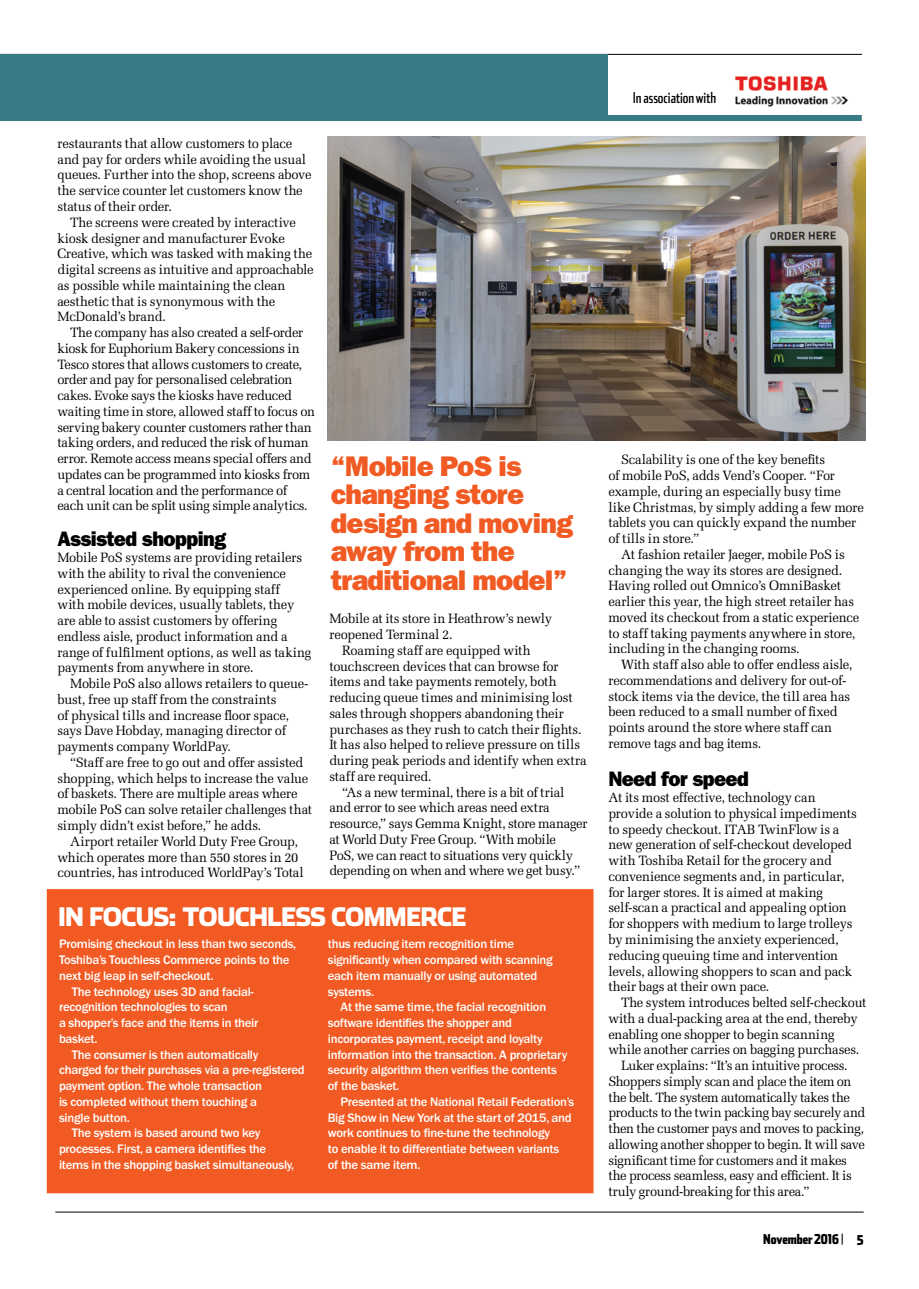
<style>
.page{position:relative;width:919px;height:1289px;background:#fff}
.page>*{position:absolute;margin:0;border:0;box-sizing:border-box;transform-origin:0 0}
.t1{font:800 28.5px/28.5px "Franklin Gothic";letter-spacing:-.025em;color:#f15a22}
.t2{font:900 25.35px "Stainless";letter-spacing:-.035em;color:#fff;scale:.96 1}
.t3{font:800 21px "Franklin Gothic";letter-spacing:-.025em;color:#000;scale:.96 1}
.t4{font:15px "Stainless Comp";color:#000}
.t5{font:13.5px/15.8px "Melior";letter-spacing:-.015em;color:#000;scale:.96 1}
.t6{font:13.5px "Melior";letter-spacing:-.035em;color:#000;scale:.96 1}
.t7{font:900 13.5px "Stainless Comp";letter-spacing:-.005em;color:#000}
.t8{font:500 12.75px/15.8px "Franklin Gothic";letter-spacing:-.02em;color:#fff}
.s1{font-weight:400}
</style>
<div class="page">
<div style="left:0;top:115px;width:861px;height:6px;background:#377c84"></div>
<hr style="left:0;top:54px;width:861px;height:1px;background:#000">
<div style="left:0;top:54px;width:607px;height:63px;background:#377c84"></div>
<img style="left:735px;top:75px;width:113px;height:32px">
<hr style="left:55px;top:1211px;width:808px;height:1px;background:#000">
<img style="left:327px;top:136px;width:538px;height:304px">
<div style="left:47px;top:889px;width:546px;height:304px;background:#f15a22;border:2px solid #f15a22"></div>
<p class="t5" style="left:57px;top:135px;width:266px">restaurants that allow customers to place and pay for orders while avoiding the usual queues. Further into the shop, screens above the service counter let customers know the status of their order.</p>
<p class="t5" style="left:57px;top:214px;width:268px;text-indent:13px">The screens were created by interactive kiosk designer and manufacturer Evoke Creative, which was tasked with making the digital screens as intuitive and approachable as possible while maintaining the clean aesthetic that is synonymous with the McDonald’s brand.</p>
<p class="t5" style="left:57px;top:324px;width:270px;text-indent:13px">The company has also created a self-order kiosk for Euphorium Bakery concessions in Tesco stores that allows customers to create, order and pay for personalised celebration cakes. Evoke says the kiosks have reduced waiting time in store, allowed staff to focus on serving bakery counter customers rather than taking orders, and reduced the risk of human error. Remote access means special offers and updates can be programmed into kiosks from a central location and the performance of each unit can be split using simple analytics.</p>
<h3 class="t3" style="left:57px;top:526px;width:177px">Assisted shopping</h3>
<p class="t5" style="left:57px;top:549px;width:266px">Mobile PoS systems are providing retailers with the ability to rival the convenience experienced online. By equipping staff<br>with mobile devices, usually tablets, they are able to assist customers by offering endless aisle, product information and a range of fulfilment options, as well as taking payments from anywhere in store.</p>
<p class="t5" style="left:57px;top:675px;width:263px;text-indent:13px">Mobile PoS also allows retailers to queue&shy;bust, free up staff from the constraints<br>of physical tills and increase floor space, says Dave Hobday, managing director of payments company WorldPay.</p>
<p class="t5" style="left:57px;top:754px;width:267px;text-indent:13px">“Staff are free to go out and offer assisted shopping, which helps to increase the value of baskets. There are multiple areas where mobile PoS can solve retailer challenges that simply didn’t exist before,” he adds.</p>
<p class="t5" style="left:57px;top:833px;width:258px;text-align:center">Airport retailer World Duty Free Group, which operates more than 550 stores in 20 countries, has introduced WorldPay’s Total</p>
<h1 class="t1" style="left:331px;top:451px;width:244px">“Mobile PoS is changing store design and moving away from the traditional model”</h1>
<p class="t5" style="left:329px;top:610px;width:233px">Mobile at its store in Heathrow’s newly</p>
<p class="t5" style="left:329px;top:626px;width:130px">reopened Terminal 2.</p>
<p class="t5" style="left:342px;top:642px;width:198px">Roaming staff are equipped with</p>
<p class="t5" style="left:329px;top:658px;width:240px">touchscreen devices that can browse for</p>
<p class="t5" style="left:329px;top:673px;width:238px">items and take payments remotely, both</p>
<p class="t5" style="left:329px;top:689px;width:255px">reducing queue times and minimising lost</p>
<p class="t5" style="left:329px;top:705px;width:246px">sales through shoppers abandoning their</p>
<p class="t5" style="left:329px;top:721px;width:264px">purchases as they rush to catch their flights.</p>
<p class="t5" style="left:329px;top:737px;width:263px">It has also helped to relieve pressure on tills</p>
<p class="t5" style="left:329px;top:752px;width:269px">during peak periods and identify when extra</p>
<p class="t5" style="left:329px;top:768px;width:108px">staff are required.</p>
<p class="t5" style="left:342px;top:784px;width:233px">“As a new terminal, there is a bit of trial</p>
<p class="t5" style="left:329px;top:800px;width:231px">and error to see which areas need extra</p>
<p class="t5" style="left:329px;top:815px;width:270px">resource,” says Gemma Knight, store manager</p>
<p class="t6" style="left:329px;top:831px;width:237px">at World Duty Free Group. “With mobile</p>
<p class="t5" style="left:329px;top:847px;width:255px">PoS, we can react to situations very quickly</p>
<p class="t5" style="left:329px;top:863px;width:263px">depending on when and where we get busy.”</p>
<h2 class="t2" style="left:58px;top:900px;width:427px">IN FOCUS: TOUCHLESS COMMERCE</h2>
<p class="t8" style="left:59px;top:936px;width:239px">Promising checkout in less than two seconds,</p>
<p class="t8" style="left:59px;top:952px;width:232px">Toshiba’s Touchless Commerce points to the</p>
<p class="t8" style="left:59px;top:967px;width:156px">next big leap in self-checkout.</p>
<p class="t8" style="left:72px;top:983px;width:183px">The technology uses 3D and facial-</p>
<p class="t8" style="left:59px;top:999px;width:170px">recognition technologies to scan</p>
<p class="t8" style="left:59px;top:1015px;width:201px">a shopper’s face and the items in their</p>
<p class="t8" style="left:59px;top:1030px;width:40px">basket.</p>
<p class="t8" style="left:72px;top:1046px;width:188px">The consumer is then automatically</p>
<p class="t8" style="left:59px;top:1062px;width:247px">charged for their purchases via a pre-registered</p>
<p class="t8" style="left:59px;top:1078px;width:205px">payment option. The whole transaction</p>
<p class="t8" style="left:59px;top:1093px;width:199px">is completed without them touching a</p>
<p class="t8" style="left:59px;top:1109px;width:72px">single button.</p>
<p class="t8" style="left:72px;top:1125px;width:190px">The system is based around two key</p>
<p class="t8" style="left:59px;top:1141px;width:209px">processes. First, a camera identifies the</p>
<p class="t8" style="left:59px;top:1156px;width:237px">items in the shopping basket simultaneously,</p>
<p class="t8" style="left:328px;top:936px;width:226px">thus reducing item recognition time significantly when compared with scanning each item manually or using automated systems.</p>
<p class="t8" style="left:328px;top:999px;width:241px;text-indent:13px">At the same time, the facial recognition software identifies the shopper and incorporates payment, receipt and loyalty information into the transaction. A proprietary security algorithm then verifies the contents of the basket.</p>
<p class="t8" style="left:328px;top:1093px;width:248px;text-indent:13px">Presented at the National Retail Federation’s Big Show in New York at the start of 2015, and work continues to fine-tune the technology<br>to enable it to differentiate between variants<br>of the same item.</p>
<p class="t4" style="left:632px;top:89px;width:85px">In association with</p>
<p class="t5" style="left:608px;top:452px;width:268px;text-indent:13px">Scalability is one of the key benefits<br>of mobile PoS, adds Vend’s Cooper. “For example, during an especially busy time like Christmas, by simply adding a few more tablets you can quickly expand the number of tills in store.”</p>
<p class="t5" style="left:608px;top:546px;width:263px;text-indent:13px">At fashion retailer Jaeger, mobile PoS is changing the way its stores are designed.<br>Having rolled out Omnico’s OmniBasket earlier this year, the high street retailer has moved its checkout from a static experience to staff taking payments anywhere in store, including in the changing rooms.</p>
<p class="t5" style="left:608px;top:656px;width:256px;text-indent:13px">With staff also able to offer endless aisle, recommendations and delivery for out-of&shy;stock items via the device, the till area has been reduced to a small number of fixed points around the store where staff can remove tags and bag items.</p>
<h3 class="t3" style="left:608px;top:766px;width:148px">Need for speed</h3>
<p class="t5" style="left:608px;top:789px;width:260px">At its most effective, technology can provide a solution to physical impediments to speedy checkout. ITAB TwinFlow is a new generation of self-checkout developed with Toshiba Retail for the grocery and convenience segments and, in particular, for larger stores. It is aimed at making self-scan a practical and appealing option for shoppers with medium to large trolleys by minimising the anxiety experienced, reducing queuing time and intervention levels, allowing shoppers to scan and pack their bags at their own pace.</p>
<p class="t5" style="left:621px;top:994px;width:257px">The system introduces belted self-checkout</p>
<p class="t5" style="left:608px;top:1010px;width:261px">with a dual-packing area at the end, thereby</p>
<p class="t5" style="left:608px;top:1026px;width:237px">enabling one shopper to begin scanning</p>
<p class="t5" style="left:608px;top:1041px;width:263px">while another carries on bagging purchases.</p>
<p class="t5" style="left:621px;top:1057px;width:237px">Luker explains: “It’s an intuitive process.</p>
<p class="t6" style="left:608px;top:1073px;width:255px">Shoppers simply scan and place the item on</p>
<p class="t6" style="left:608px;top:1089px;width:253px">the belt. The system automatically takes the</p>
<p class="t5" style="left:608px;top:1104px;width:269px">products to the twin packing bay securely and</p>
<p class="t6" style="left:608px;top:1120px;width:268px">then the customer pays and moves to packing,</p>
<p class="t5" style="left:608px;top:1136px;width:269px">allowing another shopper to begin. It will save</p>
<p class="t5" style="left:608px;top:1152px;width:250px">significant time for customers and it makes</p>
<p class="t5" style="left:608px;top:1167px;width:255px">the process seamless, easy and efficient. It is</p>
<p class="t5" style="left:608px;top:1183px;width:211px">truly ground-breaking for this area.”</p>
<p class="t7" style="left:763px;top:1231px;width:102px">November2016 <span class="s1">|</span> 5</p>
</div>
